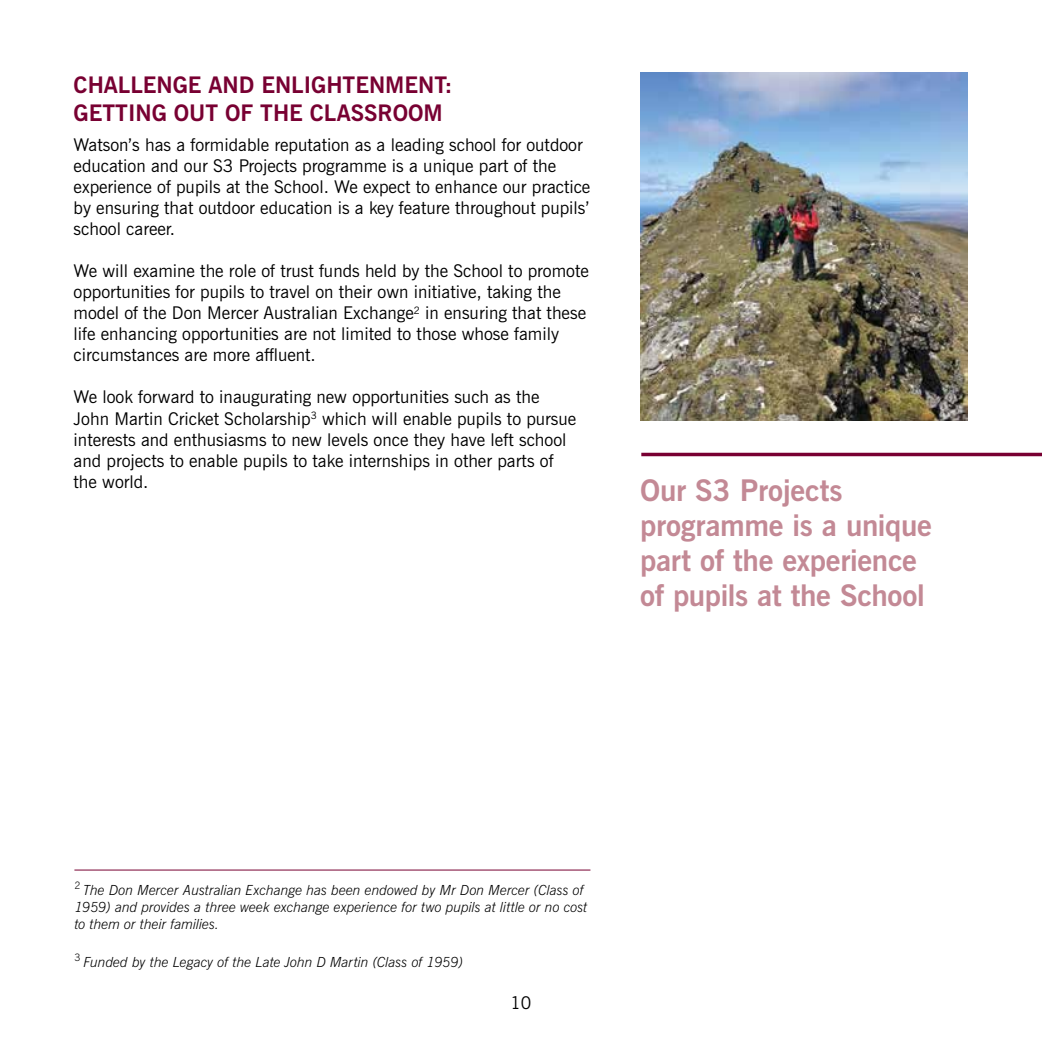
<style>
.page{position:relative;width:1042px;height:1042px;background:#fff}
.page>*{position:absolute;margin:0;border:0;box-sizing:border-box;transform-origin:0 0}
.t1{font:700 29.75px/35px "News Gothic BT";letter-spacing:-.01em;color:#c38995}
.t2{font:700 22.75px/27.3px "News Gothic BT";color:#780032}
.t3{font:17.5px/21px "News Gothic BT";color:#000}
.t4{font:italic 300 14px/16.8px "News Gothic BT";color:#000}
</style>
<div class="page">
<hr style="left:74px;top:869px;width:516px;height:1px;background:#780032">
<img style="left:640px;top:73px;width:327px;height:347px">
<hr style="left:641px;top:453px;width:401px;height:3px;background:#780032">
<h2 class="t2" style="left:74px;top:71px;width:381px">CHALLENGE AND ENLIGHTENMENT:<br>GETTING OUT OF THE CLASSROOM</h2>
<p class="t3" style="left:74px;top:135px;width:518px">Watson’s has a formidable reputation as a leading school for outdoor education and our S3 Projects programme is a unique part of the experience of pupils at the School. We expect to enhance our practice by ensuring that outdoor education is a key feature throughout pupils’ school career.</p>
<p class="t3" style="left:74px;top:261px;width:517px">We will examine the role of trust funds held by the School to promote opportunities for pupils to travel on their own initiative, taking the model of the Don Mercer Australian Exchange<sup>2</sup> in ensuring that these life enhancing opportunities are not limited to those whose family circumstances are more affluent.</p>
<p class="t3" style="left:74px;top:387px;width:504px">We look forward to inaugurating new opportunities such as the John Martin Cricket Scholarship<sup>3</sup> which will enable pupils to pursue interests and enthusiasms to new levels once they have left school and projects to enable pupils to take internships in other parts of the world.</p>
<h1 class="t1" style="left:640px;top:473px;width:293px">Our S3 Projects programme is a unique part of the experience of pupils at the School</h1>
<p class="t4" style="left:74px;top:881px;width:514px"><sup>2</sup> The Don Mercer Australian Exchange has been endowed by Mr Don Mercer (Class of<br>1959) and provides a three week exchange experience for two pupils at little or no cost to them or their families.</p>
<p class="t4" style="left:74px;top:953px;width:390px"><sup>3</sup> Funded by the Legacy of the Late John D Martin (Class of 1959)</p>
<p class="t3" style="left:510px;top:992px;width:23px">10</p>
</div>
